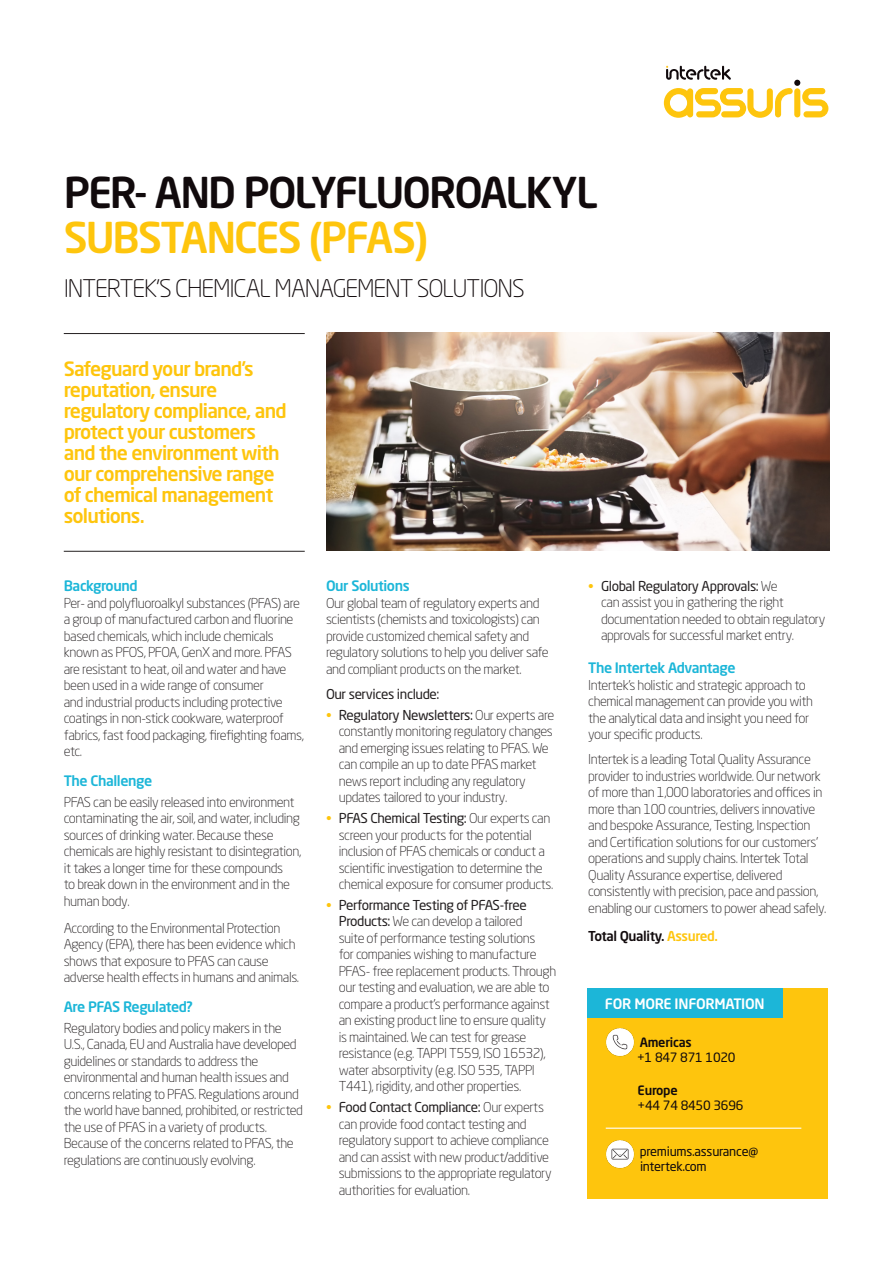
<style>
.page{position:relative;width:893px;height:1263px;background:#fff}
.page>*{position:absolute;margin:0;border:0;box-sizing:border-box;transform-origin:0 0}
.t1{font:500 42px/45px "Neo Sans Std";letter-spacing:-.05em;color:#110a0c}
.Fact_Sheet_Descripti{font:300 24px "Neo Sans Std";letter-spacing:-.045em;color:#110a0c}
.Introduction_Paragra{font:500 19.5px/21px "Neo Sans Std";letter-spacing:-.04em;color:#fec50d}
.Subheading{font:500 14.25px "Neo Sans Std";letter-spacing:-.03em;color:#1cb6d8}
.Body_Text{font:500 14.25px "Neo Sans Std";letter-spacing:-.03em;color:#1cb6d8}
.More_Information{font:500 14.25px "Neo Sans Std";letter-spacing:-.02em;color:#fff}
.Body_Text-2{font:300 13.5px/16.5px "Neo Sans Std";letter-spacing:-.03em;color:#231f20}
.Bullet_Text{font:300 13.5px/16.5px "Neo Sans Std";letter-spacing:-.03em;color:#231f20}
.Body_Text-3{font:500 13.5px "Neo Sans Std";letter-spacing:-.03em;color:#110a0c}
.Body_Text-4{font:13.5px "Neo Sans Std";letter-spacing:-.03em;color:#231f20}
.Contact_Details{font:12.75px/15px "Neo Sans Std";letter-spacing:-.02em;color:#110a0c}
.s1{color:#fec50d}
.s2{font-weight:400}
.s3{font-weight:500}
</style>
<div class="page">
<hr style="left:64px;top:333px;width:241px;height:1px;background:#231f20">
<hr style="left:64px;top:551px;width:241px;height:1px;background:#231f20">
<svg style="left:664px;top:66px;width:164px;height:52px"></svg>
<img style="left:326px;top:333px;width:504px;height:218px">
<div style="left:587px;top:988px;width:241px;height:211px;background:#fec50d"></div>
<div style="left:588px;top:988px;width:195px;height:30px;background:#1cb6d8"></div>
<img style="left:606px;top:1028px;width:28px;height:29px">
<img style="left:606px;top:1140px;width:28px;height:28px">
<hr style="left:606px;top:1127px;width:195px;height:2px;background:#fff">
<p class="t1" style="left:64px;top:169px;width:535px">PER- AND POLYFLUOROALKYL<br><span class="s1">SUBSTANCES (PFAS)</span></p>
<p class="Fact_Sheet_Descripti" style="left:64px;top:273px;width:462px">INTERTEK’S CHEMICAL MANAGEMENT SOLUTIONS</p>
<p class="Introduction_Paragra" style="left:64px;top:358px;width:225px">Safeguard your brand’s reputation, ensure regulatory compliance, and protect your customers and the environment with our comprehensive range of chemical management solutions.</p>
<p class="Subheading" style="left:64px;top:577px;width:75px">Background</p>
<p class="Body_Text-2" style="left:64px;top:595px;width:242px">Per- and polyfluoroalkyl substances (PFAS) are a group of manufactured carbon and fluorine based chemicals, which include chemicals known as PFOS, PFOA, GenX and more. PFAS are resistant to heat, oil and water and have been used in a wide range of consumer<br>and industrial products including protective coatings in non-stick cookware, waterproof fabrics, fast food packaging, firefighting foams, etc.</p>
<p class="Body_Text" style="left:64px;top:772px;width:90px">The Challenge</p>
<p class="Body_Text-2" style="left:64px;top:794px;width:239px">PFAS can be easily released into environment contaminating the air, soil, and water, including sources of drinking water. Because these chemicals are highly resistant to disintegration, it takes a longer time for these compounds<br>to break down in the environment and in the human body.</p>
<p class="Body_Text-2" style="left:64px;top:919px;width:237px">According to the Environmental Protection Agency (EPA), there has been evidence which shows that exposure to PFAS can cause adverse health effects in humans and animals.</p>
<p class="Body_Text" style="left:64px;top:998px;width:131px">Are PFAS Regulated?</p>
<p class="Body_Text-2" style="left:64px;top:1019px;width:241px">Regulatory bodies and policy makers in the U.S., Canada, EU and Australia have developed guidelines or standards to address the environmental and human health issues and concerns relating to PFAS. Regulations around the world have banned, prohibited, or restricted the use of PFAS in a variety of products.<br>Because of the concerns related to PFAS, the regulations are continuously evolving.</p>
<p class="Subheading" style="left:326px;top:577px;width:85px">Our Solutions</p>
<p class="Body_Text-2" style="left:326px;top:595px;width:224px">Our global team of regulatory experts and scientists (chemists and toxicologists) can provide customized chemical safety and regulatory solutions to help you deliver safe and compliant products on the market.</p>
<p class="Body_Text-4" style="left:326px;top:686px;width:115px">Our services include:</p>
<p class="Bullet_Text" style="left:339px;top:707px;width:217px;text-indent:-13px"><span class="s1">•</span> <span class="s2">Regulatory Newsletters:</span> Our experts are constantly monitoring regulatory changes and emerging issues relating to PFAS. We can compile an up to date PFAS market news report including any regulatory updates tailored to your industry.</p>
<p class="Bullet_Text" style="left:339px;top:810px;width:216px;text-indent:-13px"><span class="s1">•</span> <span class="s2">PFAS Chemical Testing:</span> Our experts can screen your products for the potential inclusion of PFAS chemicals or conduct a scientific investigation to determine the chemical exposure for consumer products.</p>
<p class="Bullet_Text" style="left:339px;top:897px;width:219px;text-indent:-13px"><span class="s1">•</span> <span class="s2">Performance Testing of PFAS-free Products:</span> We can develop a tailored<br>suite of performance testing solutions<br>for companies wishing to manufacture PFAS- free replacement products. Through our testing and evaluation, we are able to compare a product’s performance against an existing product line to ensure quality is maintained. We can test for grease resistance (e.g. TAPPI T559, ISO 16532), water absorptivity (e.g. ISO 535, TAPPI T441), rigidity, and other properties.</p>
<p class="Bullet_Text" style="left:339px;top:1099px;width:214px;text-indent:-13px"><span class="s1">•</span> <span class="s2">Food Contact Compliance:</span> Our experts can provide food contact testing and regulatory support to achieve compliance and can assist with new product/additive submissions to the appropriate regulatory authorities for evaluation.</p>
<p class="Bullet_Text" style="left:601px;top:577px;width:226px;text-indent:-13px"><span class="s1">•</span> <span class="s2">Global Regulatory Approvals:</span> We<br>can assist you in gathering the right documentation needed to obtain regulatory approvals for successful market entry.</p>
<p class="Subheading" style="left:588px;top:659px;width:149px">The Intertek Advantage</p>
<p class="Body_Text-2" style="left:588px;top:676px;width:226px">Intertek’s holistic and strategic approach to chemical management can provide you with the analytical data and insight you need for your specific products.</p>
<p class="Body_Text-2" style="left:588px;top:751px;width:240px">Intertek is a leading Total Quality Assurance provider to industries worldwide. Our network of more than 1,000 laboratories and offices in more than 100 countries, delivers innovative and bespoke Assurance, Testing, Inspection and Certification solutions for our customers’ operations and supply chains. Intertek Total Quality Assurance expertise, delivered consistently with precision, pace and passion, enabling our customers to power ahead safely.</p>
<p class="Body_Text-3" style="left:588px;top:927px;width:131px">Total Quality. <span class="s1">Assured.</span></p>
<p class="More_Information" style="left:605px;top:995px;width:161px">FOR MORE INFORMATION</p>
<p class="Contact_Details" style="left:637px;top:1035px;width:100px"><span class="s3">Americas<br></span>+1 847 871 1020</p>
<p class="Contact_Details" style="left:638px;top:1082px;width:107px"><span class="s3">Europe<br></span>+44 74 8450 3696</p>
<p class="Contact_Details" style="left:640px;top:1144px;width:120px">premiums.assurance@ intertek.com</p>
</div>
